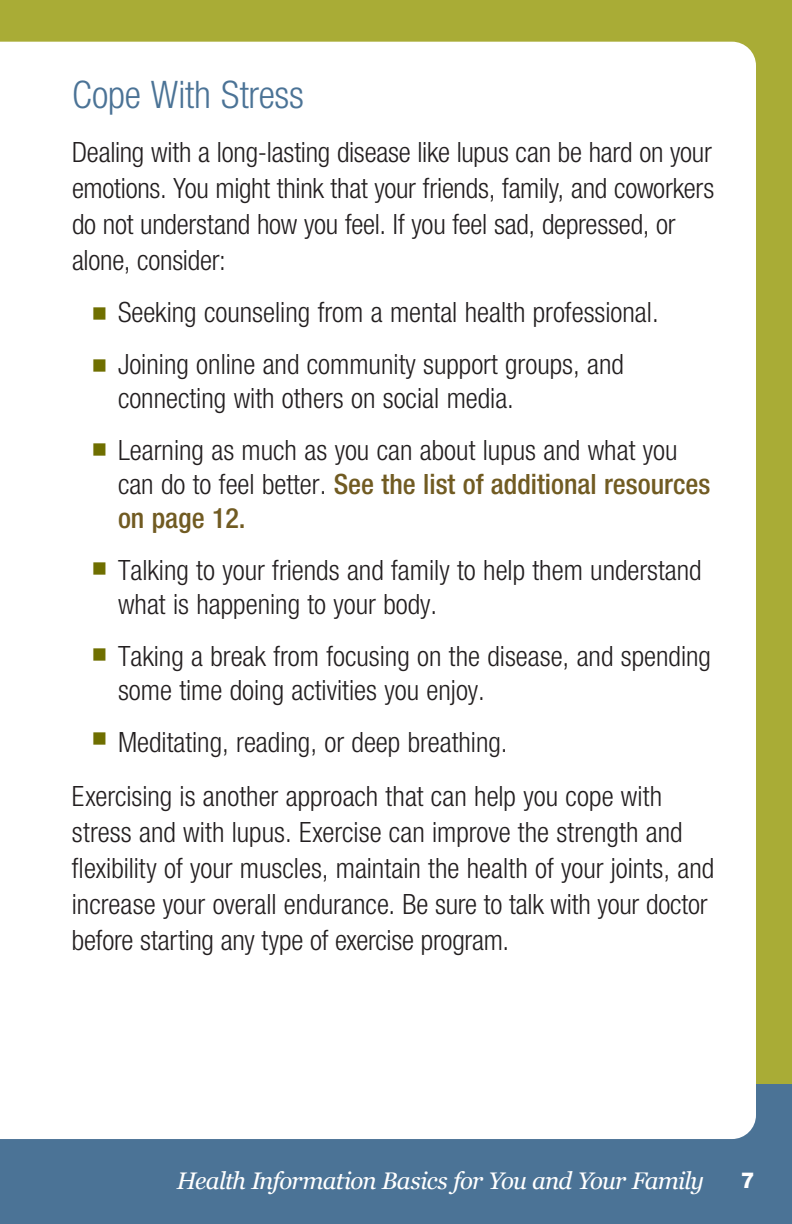
<style>
.page{position:relative;width:792px;height:1224px;background:#fff}
.page>*{position:absolute;margin:0;border:0;box-sizing:border-box;transform-origin:0 0}
.t1{font:300 condensed 38px "Helvetica Neue LT Std";letter-spacing:-.005em;color:#4b7396}
.t2{font:300 condensed 28px/36px "Helvetica Neue LT Std";color:#231f20}
.t3{font:28px "Arial Unicode MS";color:#6f6f00}
.t4{font:italic 24px "Georgia";letter-spacing:-.035em;color:#fff}
.t5{font:800 22px "Helvetica Neue LT Std";color:#fff}
.s1{font-family:"Arial Unicode MS";font-weight:400;font-stretch:normal;color:#6f6f00}
.s2{font-weight:500;color:#715b22}
</style>
<div class="page">
<div style="left:0;top:1066px;width:792px;height:158px;background:#4b7396"></div>
<div style="left:0;top:0;width:792px;height:1084px;background:#a9ac36"></div>
<div style="left:1px;top:42px;width:755px;height:1097px;background:#fff"></div>
<svg style="left:0;top:42px;width:1px;height:1097px"></svg>
<h3 class="t1" style="left:72px;top:73px;width:234px">Cope With Stress</h3>
<p class="t2" style="left:72px;top:134px;width:644px">Dealing with a long-lasting disease like lupus can be hard on your emotions. You might think that your friends, family, and coworkers do not understand how you feel. If you feel sad, depressed, or alone, consider:</p>
<p class="t2" style="left:91px;top:294px;width:569px"><span class="s1">■</span> Seeking counseling from a mental health professional.</p>
<p class="t2" style="left:118px;top:347px;width:508px;line-height:34px;text-indent:-27px"><span class="s1">■</span> Joining online and community support groups, and connecting with others on social media.</p>
<p class="t2" style="left:118px;top:433px;width:594px;line-height:34px;text-indent:-27px"><span class="s1">■</span> Learning as much as you can about lupus and what you can do to feel better. <span class="s2">See the list of additional resources on page 12.</span></p>
<p class="t2" style="left:118px;top:553px;width:585px;line-height:34px;text-indent:-27px"><span class="s1">■</span> Talking to your friends and family to help them understand what is happening to your body.</p>
<p class="t2" style="left:118px;top:639px;width:595px;line-height:34px;text-indent:-27px"><span class="s1">■</span> Taking a break from focusing on the disease, and spending some time doing activities you enjoy.</p>
<p class="t2" style="left:118px;top:724px;width:391px">Meditating, reading, or deep breathing.</p>
<p class="t2" style="left:72px;top:778px;width:644px">Exercising is another approach that can help you cope with stress and with lupus. Exercise can improve the strength and flexibility of your muscles, maintain the health of your joints, and increase your overall endurance. Be sure to talk with your doctor before starting any type of exercise program.</p>
<p class="t3" style="left:91px;top:719px;width:18px">■</p>
<p class="t4" style="left:177px;top:1163px;width:529px">Health Information Basics for You and Your Family</p>
<p class="t5" style="left:741px;top:1167px;width:15px">7</p>
</div>
